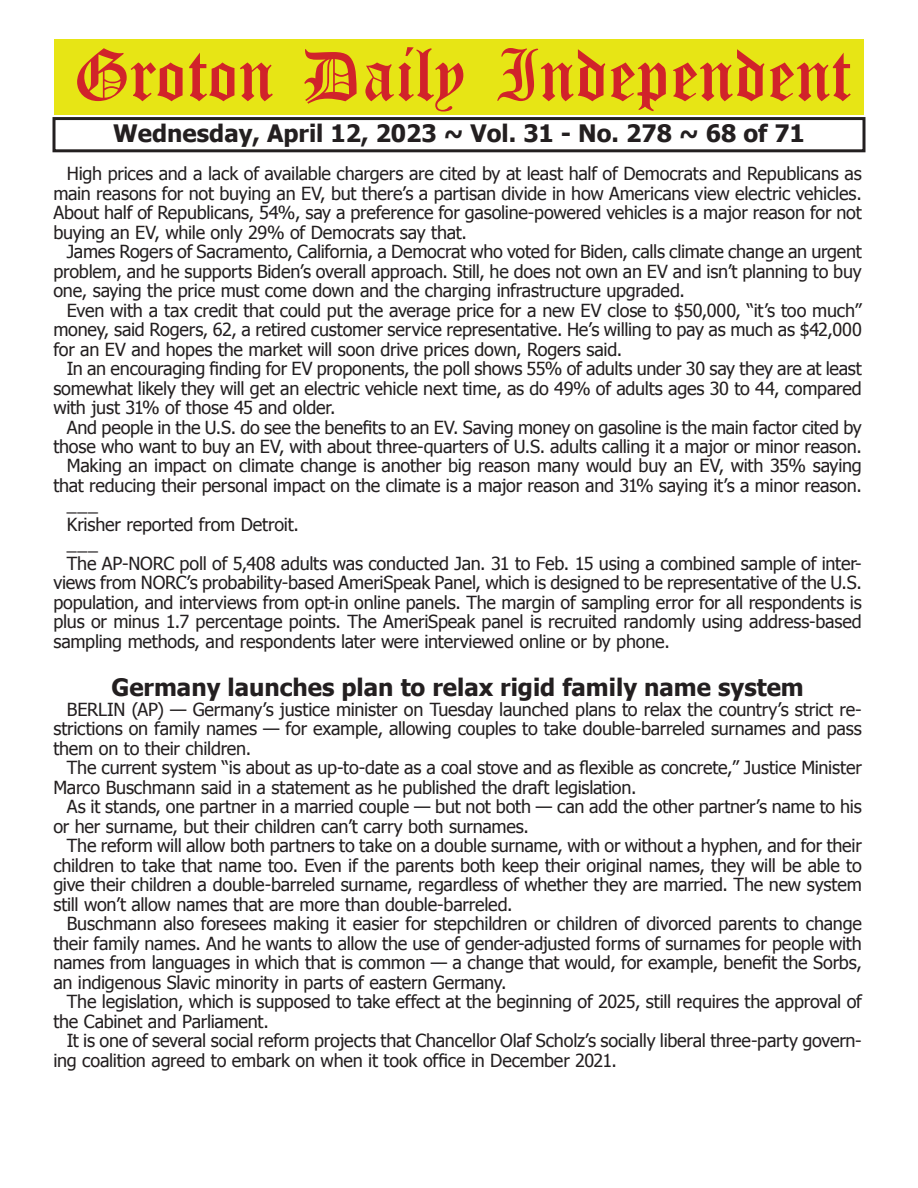
<style>
.page{position:relative;width:918px;height:1188px;background:#fff}
.page>*{position:absolute;margin:0;border:0;box-sizing:border-box;transform-origin:0 0}
.t1{font:54px "Old English Five";color:#d1232a}
.t2{font:700 24px "Tahoma";color:#231f20}
.t3{font:18px/19.5px "Tahoma";letter-spacing:-.01em;color:#231f20;text-align:justify}
</style>
<div class="page">
<div style="left:52px;top:117px;width:814px;height:35px;border:3px solid #231f20"></div>
<div style="left:54px;top:40px;width:810px;height:75px;background:#e7e515"></div>
<h1 class="t1" style="left:73px;top:50px;width:779px">Groton Daily Independent</h1>
<h2 class="t2" style="left:113px;top:116px;width:693px">Wednesday, April 12, 2023 ~ Vol. 31 - No. 278 ~ 68 of 71</h2>
<p class="t3" style="left:53px;top:163px;width:810px;text-indent:14px">High prices and a lack of available chargers are cited by at least half of Democrats and Republicans as main reasons for not buying an EV, but there’s a partisan divide in how Americans view electric vehicles.<br>About half of Republicans, 54%, say a preference for gasoline-powered vehicles is a major reason for not buying an EV, while only 29% of Democrats say that.</p>
<p class="t3" style="left:53px;top:241px;width:810px;text-indent:14px">James Rogers of Sacramento, California, a Democrat who voted for Biden, calls climate change an urgent problem, and he supports Biden’s overall approach. Still, he does not own an EV and isn’t planning to buy one, saying the price must come down and the charging infrastructure upgraded.</p>
<p class="t3" style="left:53px;top:299px;width:810px;text-indent:14px">Even with a tax credit that could put the average price for a new EV close to $50,000, “it’s too much” money, said Rogers, 62, a retired customer service representative. He’s willing to pay as much as $42,000 for an EV and hopes the market will soon drive prices down, Rogers said.</p>
<p class="t3" style="left:53px;top:358px;width:810px;text-indent:14px">In an encouraging finding for EV proponents, the poll shows 55% of adults under 30 say they are at least somewhat likely they will get an electric vehicle next time, as do 49% of adults ages 30 to 44, compared with just 31% of those 45 and older.</p>
<p class="t3" style="left:67px;top:416px;width:796px">And people in the U.S. do see the benefits to an EV. Saving money on gasoline is the main factor cited by</p>
<p class="t3" style="left:53px;top:436px;width:810px">those who want to buy an EV, with about three-quarters of U.S. adults calling it a major or minor reason.</p>
<p class="t3" style="left:67px;top:455px;width:797px">Making an impact on climate change is another big reason many would buy an EV, with 35% saying</p>
<p class="t3" style="left:53px;top:475px;width:810px">that reducing their personal impact on the climate is a major reason and 31% saying it’s a minor reason.</p>
<p class="t3" style="left:67px;top:494px;width:33px">___</p>
<p class="t3" style="left:67px;top:514px;width:234px">Krisher reported from Detroit.</p>
<p class="t3" style="left:67px;top:533px;width:33px">___</p>
<p class="t3" style="left:67px;top:553px;width:796px">The AP-NORC poll of 5,408 adults was conducted Jan. 31 to Feb. 15 using a combined sample of inter-</p>
<p class="t3" style="left:53px;top:572px;width:810px">views from NORC’s probability-based AmeriSpeak Panel, which is designed to be representative of the U.S.</p>
<p class="t3" style="left:53px;top:592px;width:810px">population, and interviews from opt-in online panels. The margin of sampling error for all respondents is</p>
<p class="t3" style="left:53px;top:611px;width:810px">plus or minus 1.7 percentage points. The AmeriSpeak panel is recruited randomly using address-based</p>
<p class="t3" style="left:53px;top:631px;width:618px">sampling methods, and respondents later were interviewed online or by phone.</p>
<h2 class="t2" style="left:112px;top:671px;width:694px">Germany launches plan to relax rigid family name system</h2>
<p class="t3" style="left:53px;top:699px;width:810px;text-indent:14px">BERLIN (AP) — Germany’s justice minister on Tuesday launched plans to relax the country’s strict re&shy;strictions on family names — for example, allowing couples to take double-barreled surnames and pass them on to their children.</p>
<p class="t3" style="left:53px;top:757px;width:810px;text-indent:14px">The current system “is about as up-to-date as a coal stove and as flexible as concrete,” Justice Minister<br>Marco Buschmann said in a statement as he published the draft legislation.</p>
<p class="t3" style="left:53px;top:796px;width:810px;text-indent:14px">As it stands, one partner in a married couple — but not both — can add the other partner’s name to his or her surname, but their children can’t carry both surnames.</p>
<p class="t3" style="left:53px;top:835px;width:810px;text-indent:14px">The reform will allow both partners to take on a double surname, with or without a hyphen, and for their children to take that name too. Even if the parents both keep their original names, they will be able to give their children a double-barreled surname, regardless of whether they are married. The new system still won’t allow names that are more than double-barreled.</p>
<p class="t3" style="left:53px;top:913px;width:810px;text-indent:14px">Buschmann also foresees making it easier for stepchildren or children of divorced parents to change their family names. And he wants to allow the use of gender-adjusted forms of surnames for people with names from languages in which that is common — a change that would, for example, benefit the Sorbs, an indigenous Slavic minority in parts of eastern Germany.</p>
<p class="t3" style="left:53px;top:991px;width:810px;text-indent:14px">The legislation, which is supposed to take effect at the beginning of 2025, still requires the approval of the Cabinet and Parliament.</p>
<p class="t3" style="left:53px;top:1030px;width:810px;text-indent:14px">It is one of several social reform projects that Chancellor Olaf Scholz’s socially liberal three-party govern&shy;ing coalition agreed to embark on when it took office in December 2021.</p>
</div>
